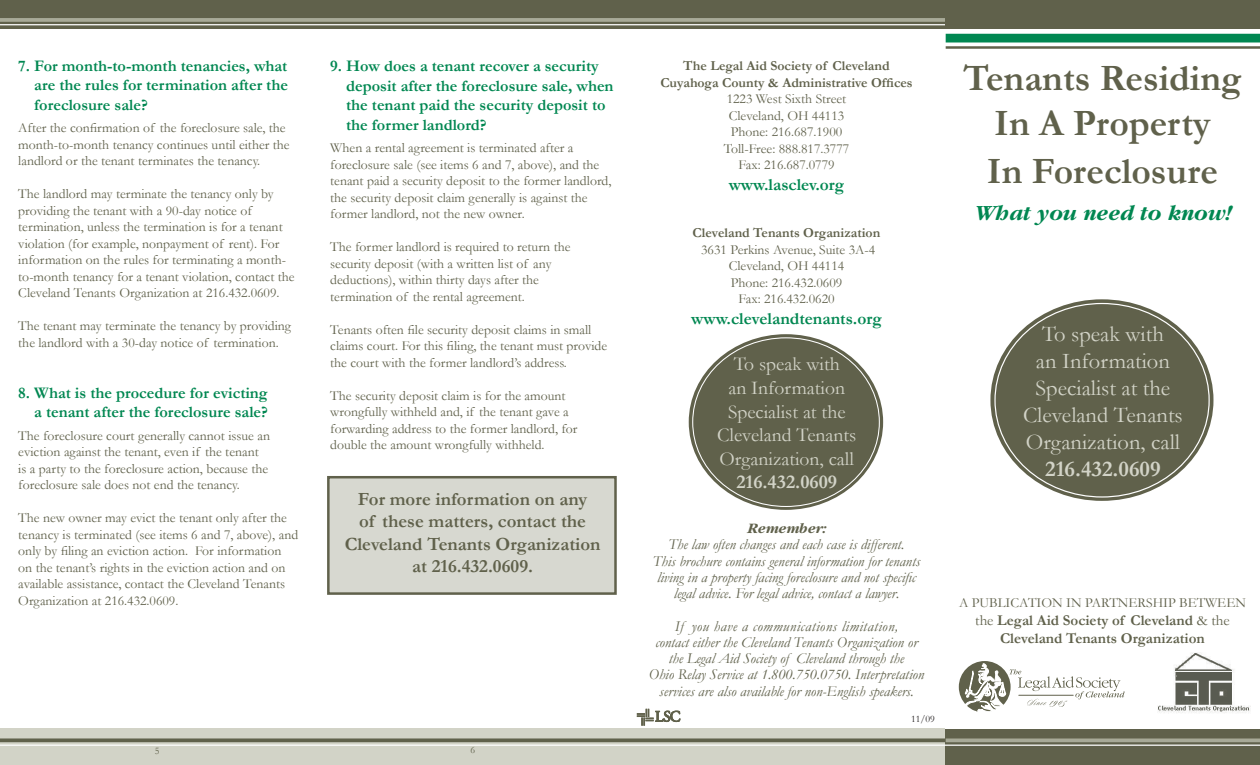
<style>
.page{position:relative;width:1260px;height:765px;background:#fff}
.page>*{position:absolute;margin:0;border:0;box-sizing:border-box;transform-origin:0 0}
.t1{font:700 37.5px/46.5px "Garamond";color:#60614b;text-align:center}
.t2{font:22.5px/27px "Garamond";color:#d2d3c7;text-align:center}
.t3{font:italic 700 22.5px "Garamond";color:#008751}
.t4{font:700 22.5px "Garamond";color:#d2d3c7}
.t5{font:19.62px/23.5px "Garamond";color:#d2d3c7;text-align:center}
.t6{font:700 19.62px "Garamond";color:#d2d3c7}
.t7{font:700 18.75px/22.5px "Garamond";color:#60614b;text-align:center}
.t8{font:700 17.25px "Garamond";color:#008751}
.t9{font:700 16.25px/19.5px "Garamond";color:#008751;text-align:justify}
.t10{font:italic 15px/16.2px "Garamond";color:#60614b;text-align:center}
.t11{font:700 15px/18px "Garamond";color:#60614b;text-align:center}
.t12{font:italic 700 15px "Garamond";color:#60614b}
.t13{font:13.75px/16.5px "Garamond";color:#60614b}
.t14{font:700 13.75px/16.5px "Garamond";color:#60614b;text-align:center}
.t15{font:10px "Garamond";color:#231f20}
.t16{font:10px "Garamond";color:#60614b}
.s1{font-weight:400}
</style>
<div class="page">
<div style="left:327px;top:476px;width:290px;height:119px;background:#d7d8d0;border:2px solid #60614b"></div>
<div style="left:0;top:729px;width:998px;height:36px;background:#d2d3c7"></div>
<div style="left:0;top:0;width:1260px;height:29px;background:#60614b"></div>
<hr style="left:0;top:24px;width:945px;height:1px;background:#fff">
<svg style="left:0;top:18px;width:945px;height:4px;fill:#a6a896"></svg>
<div style="left:946px;top:729px;width:314px;height:36px;background:#60614b"></div>
<div style="left:946px;top:34px;width:314px;height:8px;background:#008751"></div>
<hr style="left:946px;top:46px;width:314px;height:3px;background:#60614b">
<svg style="left:0;top:738px;width:946px;height:4px;fill:#60614b"></svg>
<svg style="left:637px;top:709px;width:43px;height:17px"></svg>
<hr style="left:0;top:745px;width:1260px;height:1px;background:#fff">
<svg style="left:946px;top:738px;width:314px;height:4px"></svg>
<div style="left:956px;top:658px;width:57px;height:57px;border:3px solid #fff;border-radius:50%"></div>
<svg style="left:958px;top:663px;width:167px;height:51px"></svg>
<img style="left:1158px;top:653px;width:92px;height:60px">
<div style="left:990px;top:299px;width:224px;height:202px;background:#60614b;border-radius:50%"></div>
<div style="left:689px;top:334px;width:194px;height:176px;background:#60614b;border-radius:50%"></div>
<p class="t9" style="left:34px;top:55px;width:255px;text-indent:-16px">7. For month-to-month tenancies, what are the rules for termination after the foreclosure sale?</p>
<p class="t13" style="left:18px;top:120px;width:273px">After the confirmation of the foreclosure sale, the month-to-month tenancy continues until either the landlord or the tenant terminates the tenancy.</p>
<p class="t13" style="left:18px;top:186px;width:278px">The landlord may terminate the tenancy only by providing the tenant with a 90-day notice of termination, unless the termination is for a tenant violation (for example, nonpayment of rent). For information on the rules for terminating a month&shy;to-month tenancy for a tenant violation, contact the Cleveland Tenants Organization at 216.432.0609.</p>
<p class="t13" style="left:18px;top:318px;width:274px">The tenant may terminate the tenancy by providing the landlord with a 30-day notice of termination.</p>
<p class="t9" style="left:18px;top:382px;width:251px;text-align:right">8. What is the procedure for evicting a tenant after the foreclosure sale?</p>
<p class="t13" style="left:18px;top:427px;width:253px">The foreclosure court generally cannot issue an eviction against the tenant, even if the tenant is a party to the foreclosure action, because the foreclosure sale does not end the tenancy.</p>
<p class="t13" style="left:18px;top:510px;width:281px">The new owner may evict the tenant only after the tenancy is terminated (see items 6 and 7, above), and only by filing an eviction action. For information on the tenant’s rights in the eviction action and on available assistance, contact the Cleveland Tenants Organization at 216.432.0609.</p>
<p class="t9" style="left:346px;top:56px;width:269px;text-align:left;text-indent:-16px">9. How does a tenant recover a security deposit after the foreclosure sale, when the tenant paid the security deposit to the former landlord?</p>
<p class="t13" style="left:330px;top:140px;width:283px">When a rental agreement is terminated after a foreclosure sale (see items 6 and 7, above), and the tenant paid a security deposit to the former landlord, the security deposit claim generally is against the former landlord, not the new owner.</p>
<p class="t13" style="left:330px;top:239px;width:242px">The former landlord is required to return the security deposit (with a written list of any deductions), within thirty days after the termination of the rental agreement.</p>
<p class="t13" style="left:330px;top:321px;width:278px">Tenants often file security deposit claims in small claims court. For this filing, the tenant must provide the court with the former landlord’s address.</p>
<p class="t13" style="left:330px;top:387px;width:249px">The security deposit claim is for the amount wrongfully withheld and, if the tenant gave a forwarding address to the former landlord, for double the amount wrongfully withheld.</p>
<h3 class="t7" style="left:345px;top:487px;width:257px">For more information on any<br>of these matters, contact the<br>Cleveland Tenants Organization at 216.432.0609.</h3>
<p class="t16" style="left:155px;top:744px;width:6px">5</p>
<p class="t16" style="left:470px;top:744px;width:6px">6</p>
<p class="t14" style="left:660px;top:57px;width:254px">The Legal Aid Society of Cleveland<br>Cuyahoga County &amp; Administrative Offices</p>
<p class="t13" style="left:724px;top:91px;width:127px;text-align:center">1223 West Sixth Street<br>Cleveland, OH 44113<br>Phone: 216.687.1900<br>Toll-Free: 888.817.3777<br>Fax: 216.687.0779</p>
<p class="t8" style="left:729px;top:174px;width:117px">www.lasclev.org</p>
<p class="t14" style="left:693px;top:224px;width:189px">Cleveland Tenants Organization</p>
<p class="t13" style="left:701px;top:241px;width:176px;text-align:center">3631 Perkins Avenue, Suite 3A-4<br>Cleveland, OH 44114<br>Phone: 216.432.0609<br>Fax: 216.432.0620</p>
<p class="t8" style="left:691px;top:308px;width:192px">www.clevelandtenants.org</p>
<h3 class="t5" style="left:717px;top:352px;width:141px">To speak with<br>an Information<br>Specialist at the<br>Cleveland Tenants<br>Organization, call</h3>
<h3 class="t6" style="left:736px;top:470px;width:102px">216.432.0609</h3>
<p class="t12" style="left:747px;top:520px;width:81px">Remember:</p>
<p class="t10" style="left:653px;top:536px;width:269px">The law often changes and each case is different.<br>This brochure contains general information for tenants living in a property facing foreclosure and not specific legal advice. For legal advice, contact a lawyer.</p>
<p class="t10" style="left:649px;top:618px;width:277px">If you have a communications limitation,<br>contact either the Cleveland Tenants Organization or the Legal Aid Society of Cleveland through the<br>Ohio Relay Service at 1.800.750.0750. Interpretation services are also available for non-English speakers.</p>
<p class="t15" style="left:911px;top:713px;width:25px">11/09</p>
<h1 class="t1" style="left:963px;top:54px;width:280px">Tenants Residing<br>In A Property<br>In Foreclosure</h1>
<h2 class="t3" style="left:974px;top:201px;width:258px">What you need to know!</h2>
<h2 class="t2" style="left:1023px;top:320px;width:161px">To speak with<br>an Information<br>Specialist at the<br>Cleveland Tenants<br>Organization, call</h2>
<h2 class="t4" style="left:1045px;top:455px;width:117px">216.432.0609</h2>
<p class="t13" style="left:959px;top:595px;width:288px">A PUBLICATION IN PARTNERSHIP BETWEEN</p>
<p class="t11" style="left:975px;top:611px;width:256px"><span class="s1">the</span> Legal Aid Society of Cleveland <span class="s1">&amp; the<br></span>Cleveland Tenants Organization</p>
</div>
